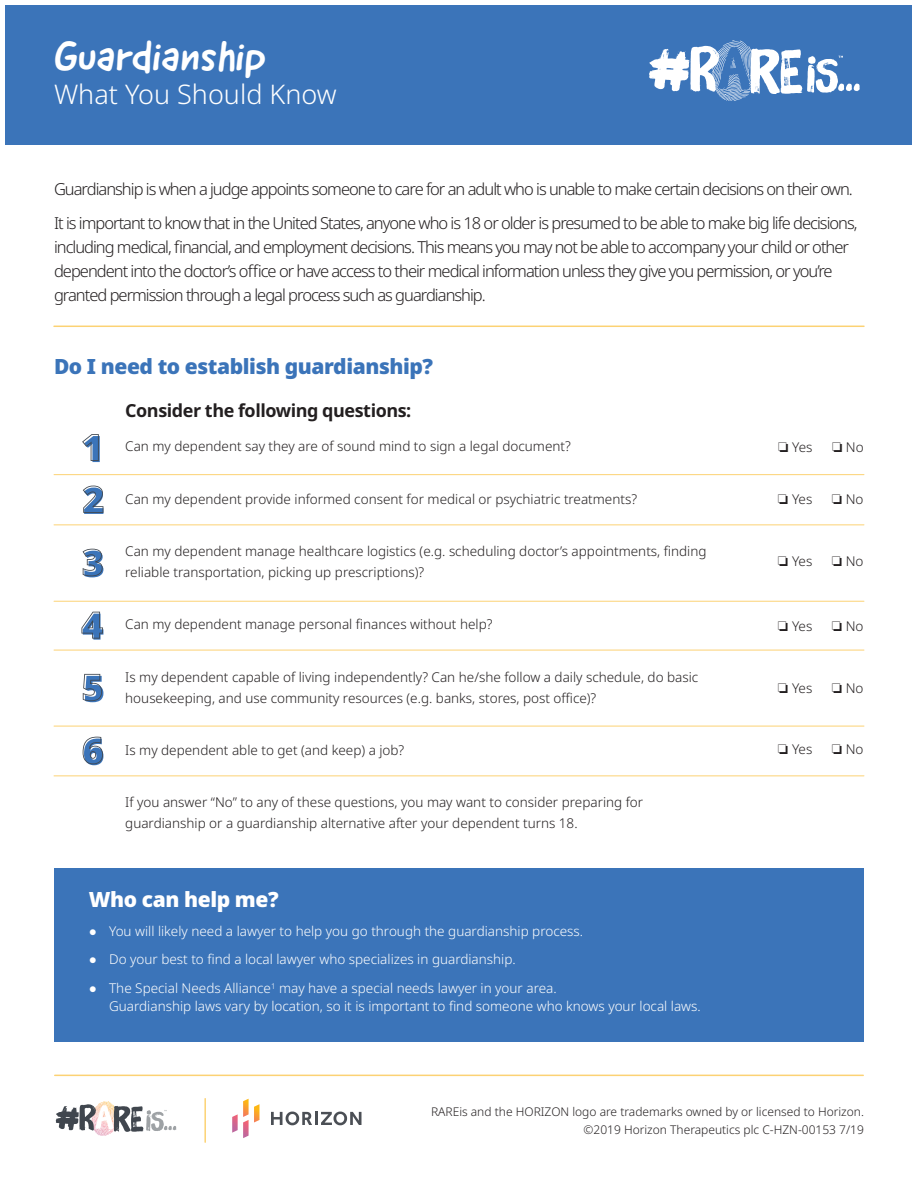
<style>
.page{position:relative;width:918px;height:1188px;background:#fff}
.page>*{position:absolute;margin:0;border:0;box-sizing:border-box;transform-origin:0 0}
.t1{font:43.5px "Good Dog New";color:#fff}
.t2{font:300 27px "Noto Sans";color:#fff}
.t3{font:900 21px "Noto Sans";letter-spacing:-.02em;color:#3b74b9}
.t4{font:900 21px "Noto Sans";letter-spacing:-.02em;color:#fff}
.t5{font:700 18px "Noto Sans";letter-spacing:-.025em;color:#231f20}
.t6{font:300 16.5px/24px "Noto Sans";letter-spacing:-.06em;color:#231f20}
.numbered_list{font:300 13.5px/21px "Noto Sans";color:#231f20}
.t7{font:300 13.5px/18px "Noto Sans";color:#fff}
.t8{font:300 12px "Noto Sans";color:#231f20}
.s1{font-family:"Arial";font-weight:400}
</style>
<div class="page">
<div style="left:6px;top:5px;width:906px;height:140px;background:#3b74b9"></div>
<svg style="left:649px;top:40px;width:211px;height:61px"></svg>
<hr style="left:54px;top:326px;width:810px;height:1px;background:#fcd274">
<hr style="left:54px;top:474px;width:810px;height:1px;background:#fcd274">
<hr style="left:54px;top:525px;width:810px;height:1px;background:#fcd274">
<hr style="left:54px;top:601px;width:810px;height:1px;background:#fcd274">
<hr style="left:54px;top:650px;width:810px;height:1px;background:#fcd274">
<hr style="left:54px;top:726px;width:810px;height:1px;background:#fcd274">
<hr style="left:54px;top:776px;width:810px;height:1px;background:#fcd274">
<svg style="left:82px;top:434px;width:18px;height:28px"></svg>
<svg style="left:83px;top:486px;width:20px;height:28px"></svg>
<svg style="left:83px;top:737px;width:20px;height:28px"></svg>
<svg style="left:83px;top:674px;width:20px;height:28px"></svg>
<svg style="left:81px;top:612px;width:22px;height:28px"></svg>
<svg style="left:83px;top:549px;width:20px;height:28px"></svg>
<div style="left:54px;top:868px;width:810px;height:174px;background:#3b74b9"></div>
<hr style="left:55px;top:1075px;width:808px;height:1px;background:#fcd274">
<svg style="left:56px;top:1101px;width:120px;height:31px"></svg>
<svg style="left:232px;top:1099px;width:27px;height:39px"></svg>
<svg style="left:271px;top:1112px;width:90px;height:13px"></svg>
<hr style="left:204px;top:1099px;width:2px;height:43px;background:#fcd274">
<p class="t1" style="left:54px;top:28px;width:214px">Guardianship</p>
<p class="t2" style="left:54px;top:75px;width:284px">What You Should Know</p>
<p class="t6" style="left:54px;top:177px;width:800px">Guardianship is when a judge appoints someone to care for an adult who is unable to make certain decisions on their own.</p>
<p class="t6" style="left:54px;top:212px;width:805px">It is important to know that in the United States, anyone who is 18 or older is presumed to be able to make big life decisions, including medical, financial, and employment decisions. This means you may not be able to accompany your child or other dependent into the doctor’s office or have access to their medical information unless they give you permission, or you’re granted permission through a legal process such as guardianship.</p>
<p class="t3" style="left:54px;top:350px;width:381px">Do I need to establish guardianship?</p>
<p class="t5" style="left:125px;top:398px;width:288px">Consider the following questions:</p>
<p class="numbered_list" style="left:125px;top:436px;width:447px">Can my dependent say they are of sound mind to sign a legal document?</p>
<p class="numbered_list" style="left:125px;top:489px;width:513px">Can my dependent provide informed consent for medical or psychiatric treatments?</p>
<p class="numbered_list" style="left:125px;top:541px;width:583px">Can my dependent manage healthcare logistics (e.g. scheduling doctor’s appointments, finding reliable transportation, picking up prescriptions)?</p>
<p class="numbered_list" style="left:125px;top:614px;width:369px">Can my dependent manage personal finances without help?</p>
<p class="numbered_list" style="left:125px;top:667px;width:575px">Is my dependent capable of living independently? Can he/she follow a daily schedule, do basic housekeeping, and use community resources (e.g. banks, stores, post office)?</p>
<p class="numbered_list" style="left:125px;top:740px;width:281px">Is my dependent able to get (and keep) a job?</p>
<p class="numbered_list" style="left:125px;top:792px;width:519px">If you answer “No” to any of these questions, you may want to consider preparing for guardianship or a guardianship alternative after your dependent turns 18.</p>
<p class="t4" style="left:89px;top:883px;width:191px">Who can help me?</p>
<p class="t7" style="left:89px;top:922px;width:496px"><span class="s1">●</span> You will likely need a lawyer to help you go through the guardianship process.</p>
<p class="t7" style="left:89px;top:951px;width:428px"><span class="s1">●</span> Do your best to find a local lawyer who specializes in guardianship.</p>
<p class="t7" style="left:109px;top:980px;width:593px;text-indent:-20px"><span class="s1">●</span> The Special Needs Alliance<sup>1</sup> may have a special needs lawyer in your area.<br>Guardianship laws vary by location, so it is important to find someone who knows your local laws.</p>
<p class="numbered_list" style="left:778px;top:437px;width:36px">□ Yes</p>
<p class="numbered_list" style="left:832px;top:437px;width:33px">□ No</p>
<p class="numbered_list" style="left:778px;top:489px;width:36px">□ Yes</p>
<p class="numbered_list" style="left:832px;top:489px;width:33px">□ No</p>
<p class="numbered_list" style="left:778px;top:551px;width:36px">□ Yes</p>
<p class="numbered_list" style="left:832px;top:551px;width:33px">□ No</p>
<p class="numbered_list" style="left:778px;top:616px;width:36px">□ Yes</p>
<p class="numbered_list" style="left:832px;top:616px;width:33px">□ No</p>
<p class="numbered_list" style="left:778px;top:678px;width:36px">□ Yes</p>
<p class="numbered_list" style="left:832px;top:678px;width:33px">□ No</p>
<p class="numbered_list" style="left:778px;top:739px;width:36px">□ Yes</p>
<p class="numbered_list" style="left:832px;top:739px;width:33px">□ No</p>
<p class="t8" style="left:431px;top:1103px;width:434px">RAREis and the HORIZON logo are trademarks owned by or licensed to Horizon.</p>
<p class="t8" style="left:584px;top:1121px;width:282px">©2019 Horizon Therapeutics plc C-HZN-00153 7/19</p>
</div>
